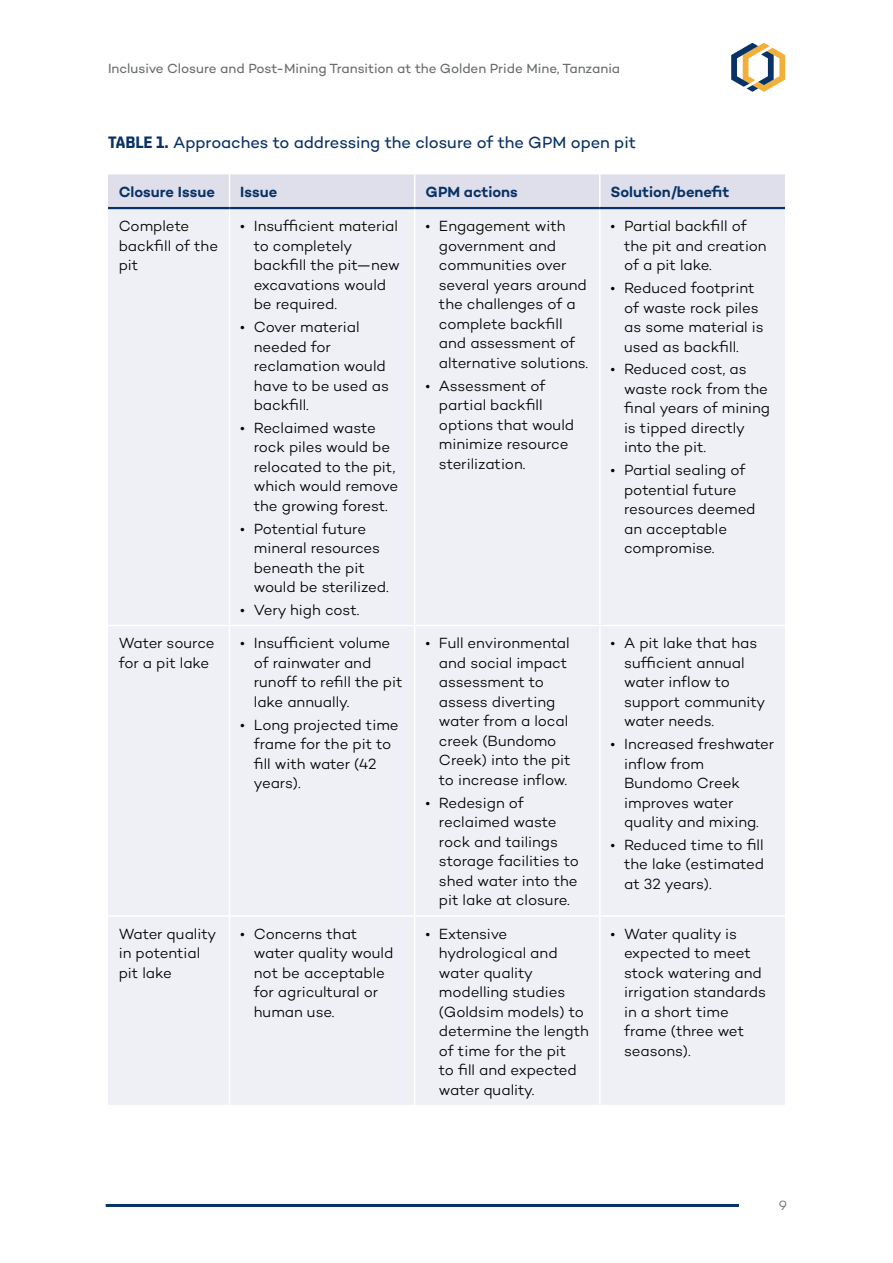
<style>
.page{position:relative;width:893px;height:1263px;background:#fff}
.page>*{position:absolute;margin:0;border:0;box-sizing:border-box;transform-origin:0 0}
.Table_title{font:16.5px "Campton";letter-spacing:-.005em;color:#093266}
.Table_text{font:300 15px/19.5px "Campton";letter-spacing:-.005em;color:#000}
.Table_H1{font:600 15px "Campton";color:#093266}
.t1{font:13.5px "Campton";letter-spacing:-.005em;color:#696c6d}
.t2{font:300 13.5px "Campton";color:#696c6d}
.s1{font-family:"Shentox";font-weight:700}
</style>
<div class="page">
<svg style="left:731px;top:43px;width:54px;height:49px"></svg>
<hr style="left:106px;top:1204px;width:633px;height:3px;background:#093266">
<div style="left:108px;top:174px;width:677px;height:33px;background:#dedfea"></div>
<div style="left:108px;top:209px;width:677px;height:896px;background:#eff0f5"></div>
<hr style="left:229px;top:174px;width:1px;height:33px;background:#fff">
<hr style="left:414px;top:174px;width:1px;height:33px;background:#fff">
<hr style="left:599px;top:174px;width:2px;height:33px;background:#fff">
<hr style="left:229px;top:209px;width:1px;height:416px;background:#fff">
<hr style="left:414px;top:209px;width:1px;height:416px;background:#fff">
<hr style="left:599px;top:209px;width:2px;height:416px;background:#fff">
<hr style="left:108px;top:625px;width:122px;height:1px;background:#fff">
<hr style="left:230px;top:625px;width:185px;height:1px;background:#fff">
<hr style="left:229px;top:626px;width:1px;height:289px;background:#fff">
<hr style="left:415px;top:625px;width:185px;height:1px;background:#fff">
<hr style="left:414px;top:626px;width:1px;height:289px;background:#fff">
<hr style="left:600px;top:625px;width:185px;height:1px;background:#fff">
<hr style="left:599px;top:626px;width:2px;height:289px;background:#fff">
<hr style="left:108px;top:915px;width:122px;height:2px;background:#fff">
<hr style="left:230px;top:915px;width:185px;height:2px;background:#fff">
<hr style="left:229px;top:917px;width:1px;height:188px;background:#fff">
<hr style="left:415px;top:915px;width:185px;height:2px;background:#fff">
<hr style="left:414px;top:917px;width:1px;height:188px;background:#fff">
<hr style="left:600px;top:915px;width:185px;height:2px;background:#fff">
<hr style="left:599px;top:917px;width:2px;height:188px;background:#fff">
<hr style="left:108px;top:207px;width:122px;height:2px;background:#093266">
<hr style="left:230px;top:207px;width:185px;height:2px;background:#093266">
<hr style="left:415px;top:207px;width:185px;height:2px;background:#093266">
<hr style="left:600px;top:207px;width:185px;height:2px;background:#093266">
<p class="t1" style="left:108px;top:60px;width:514px">Inclusive Closure and Post-Mining Transition at the Golden Pride Mine, Tanzania</p>
<p class="Table_title" style="left:108px;top:132px;width:529px"><span class="s1">TABLE 1.</span> Approaches to addressing the closure of the GPM open pit</p>
<p class="Table_H1" style="left:119px;top:183px;width:98px">Closure Issue</p>
<p class="Table_H1" style="left:240px;top:183px;width:38px">Issue</p>
<p class="Table_H1" style="left:425px;top:183px;width:94px">GPM actions</p>
<p class="Table_H1" style="left:611px;top:183px;width:120px">Solution/benefit</p>
<p class="Table_text" style="left:119px;top:216px;width:101px">Complete backfill of the pit</p>
<p class="Table_text" style="left:254px;top:216px;width:147px;text-indent:-14px">• Insufficient material to completely backfill the pit—new excavations would be required.</p>
<p class="Table_text" style="left:254px;top:317px;width:137px;text-indent:-14px">• Cover material needed for reclamation would have to be used as backfill.</p>
<p class="Table_text" style="left:254px;top:418px;width:146px;text-indent:-14px">• Reclaimed waste rock piles would be relocated to the pit, which would remove the growing forest.</p>
<p class="Table_text" style="left:254px;top:518px;width:136px;text-indent:-14px">• Potential future mineral resources beneath the pit would be sterilized.</p>
<p class="Table_text" style="left:240px;top:600px;width:121px">• Very high cost.</p>
<p class="Table_text" style="left:624px;top:216px;width:144px;text-indent:-14px">• Partial backfill of the pit and creation of a pit lake.</p>
<p class="Table_text" style="left:624px;top:278px;width:141px;text-indent:-14px">• Reduced footprint of waste rock piles as some material is used as backfill.</p>
<p class="Table_text" style="left:624px;top:359px;width:148px;text-indent:-14px">• Reduced cost, as waste rock from the final years of mining is tipped directly into the pit.</p>
<p class="Table_text" style="left:624px;top:460px;width:133px;text-indent:-14px">• Partial sealing of potential future resources deemed an acceptable compromise.</p>
<p class="Table_text" style="left:439px;top:216px;width:151px;text-indent:-14px">• Engagement with government and communities over several years around the challenges of a complete backfill and assessment of alternative solutions.</p>
<p class="Table_text" style="left:439px;top:375px;width:137px;text-indent:-14px">• Assessment of partial backfill options that would minimize resource sterilization.</p>
<p class="Table_text" style="left:119px;top:633px;width:97px">Water source for a pit lake</p>
<p class="Table_text" style="left:254px;top:633px;width:150px;text-indent:-14px">• Insufficient volume of rainwater and runoff to refill the pit lake annually.</p>
<p class="Table_text" style="left:254px;top:714px;width:146px;text-indent:-14px">• Long projected time frame for the pit to fill with water (42 years).</p>
<p class="Table_text" style="left:439px;top:633px;width:133px;text-indent:-14px">• Full environmental and social impact assessment to assess diverting water from a local creek (Bundomo<br>Creek) into the pit to increase inflow.</p>
<p class="Table_text" style="left:439px;top:792px;width:141px;text-indent:-14px">• Redesign of reclaimed waste rock and tailings storage facilities to shed water into the pit lake at closure.</p>
<p class="Table_text" style="left:624px;top:633px;width:143px;text-indent:-14px">• A pit lake that has sufficient annual water inflow to support community water needs.</p>
<p class="Table_text" style="left:624px;top:734px;width:152px;text-indent:-14px">• Increased freshwater inflow from<br>Bundomo Creek improves water quality and mixing.</p>
<p class="Table_text" style="left:624px;top:835px;width:141px;text-align:justify;text-indent:-14px">• Reduced time to fill the lake (estimated at 32 years).</p>
<p class="Table_text" style="left:119px;top:924px;width:99px">Water quality in potential pit lake</p>
<p class="Table_text" style="left:254px;top:924px;width:141px;text-indent:-14px">• Concerns that water quality would not be acceptable for agricultural or human use.</p>
<p class="Table_text" style="left:439px;top:924px;width:152px;text-indent:-14px">• Extensive hydrological and water quality modelling studies (Goldsim models) to determine the length of time for the pit<br>to fill and expected water quality.</p>
<p class="Table_text" style="left:624px;top:924px;width:143px;text-indent:-14px">• Water quality is expected to meet stock watering and irrigation standards in a short time frame (three wet seasons).</p>
<p class="t2" style="left:779px;top:1197px;width:10px">9</p>
</div>
